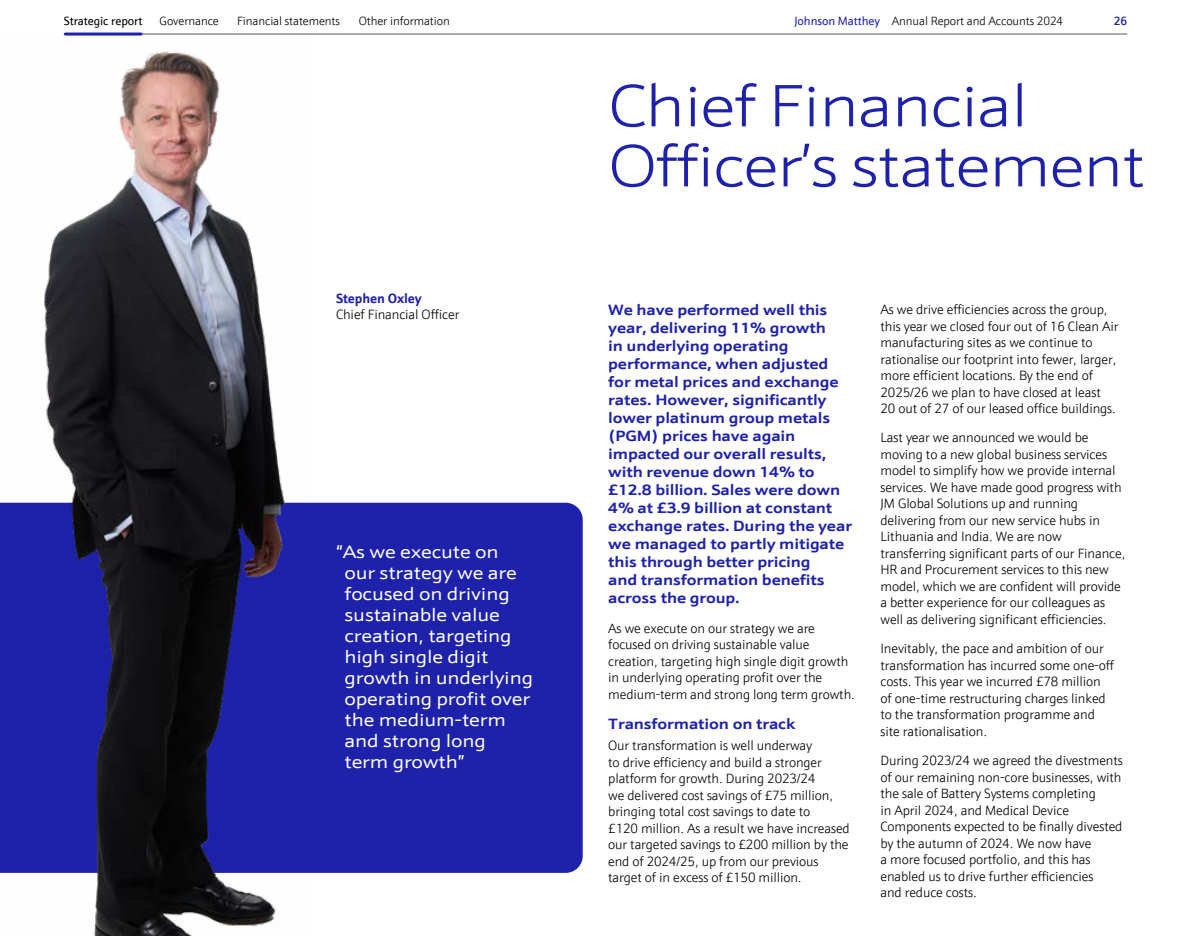
<style>
.page{position:relative;width:1191px;height:936px;background:#fff}
.page>*{position:absolute;margin:0;border:0;box-sizing:border-box;transform-origin:0 0}
.t1{font:300 60px/60px "JM Sans Extended";letter-spacing:-.03em;color:#1e22aa}
.t2{font:18px/21px "JM Sans Extended";letter-spacing:-.01em;color:#fff}
.t3{font:700 15px/18px "JM Sans Extended";letter-spacing:-.01em;color:#1e22aa}
.t4{font:300 13.5px/16.5px "JM Sans";letter-spacing:-.01em;color:#000}
.t5{font:700 13.5px "JM Sans";letter-spacing:-.01em;color:#1e22aa}
.t6{font:300 12px "JM Sans";letter-spacing:-.01em;color:#000}
.t7{font:12px "JM Sans";letter-spacing:-.01em;color:#000}
.t8{font:500 12px "JM Sans";color:#1e22aa}
.s1{font-weight:400;color:#1e22aa}
</style>
<div class="page">
<div style="left:310px;top:502px;width:273px;height:370px;background:#1e22aa"></div>
<img style="left:0;top:51px;width:310px;height:884px">
<hr style="left:64px;top:34px;width:1063px;height:1px;background:#575756">
<hr style="left:65px;top:33px;width:76px;height:3px;background:#1e22aa">
<p class="t7" style="left:64px;top:13px;width:80px">Strategic report</p>
<p class="t6" style="left:160px;top:13px;width:61px">Governance</p>
<p class="t6" style="left:237px;top:13px;width:104px">Financial statements</p>
<p class="t6" style="left:359px;top:13px;width:92px">Other information</p>
<p class="t6" style="left:794px;top:13px;width:270px"><span class="s1">Johnson Matthey</span> Annual Report and Accounts 2024</p>
<p class="t8" style="left:1113px;top:13px;width:15px">26</p>
<p class="t5" style="left:336px;top:289px;width:87px">Stephen Oxley</p>
<p class="t4" style="left:336px;top:306px;width:125px">Chief Financial Officer</p>
<h2 class="t2" style="left:344px;top:541px;width:190px;text-indent:-8px">“As we execute on our strategy we are focused on driving sustainable value creation, targeting high single digit growth in underlying operating profit over the medium-term and strong long term growth”</h2>
<h1 class="t1" style="left:608px;top:77px;width:539px">Chief Financial<br>Officer’s statement</h1>
<p class="t3" style="left:608px;top:301px;width:245px">We have performed well this year, delivering 11% growth<br>in underlying operating performance, when adjusted for metal prices and exchange rates. However, significantly lower platinum group metals (PGM) prices have again impacted our overall results, with revenue down 14% to £12.8 billion. Sales were down<br>4% at £3.9 billion at constant exchange rates. During the year we managed to partly mitigate this through better pricing<br>and transformation benefits across the group.</p>
<p class="t4" style="left:608px;top:619px;width:248px">As we execute on our strategy we are focused on driving sustainable value creation, targeting high single digit growth in underlying operating profit over the medium-term and strong long term growth.</p>
<p class="t3" style="left:608px;top:715px;width:188px">Transformation on track</p>
<p class="t4" style="left:608px;top:737px;width:243px">Our transformation is well underway<br>to drive efficiency and build a stronger platform for growth. During 2023/24<br>we delivered cost savings of £75 million, bringing total cost savings to date to<br>£120 million. As a result we have increased our targeted savings to £200 million by the end of 2024/25, up from our previous target of in excess of £150 million.</p>
<p class="t4" style="left:880px;top:301px;width:240px">As we drive efficiencies across the group, this year we closed four out of 16 Clean Air manufacturing sites as we continue to rationalise our footprint into fewer, larger, more efficient locations. By the end of 2025/26 we plan to have closed at least 20 out of 27 of our leased office buildings.</p>
<p class="t4" style="left:880px;top:429px;width:246px">Last year we announced we would be moving to a new global business services model to simplify how we provide internal services. We have made good progress with JM Global Solutions up and running delivering from our new service hubs in Lithuania and India. We are now transferring significant parts of our Finance, HR and Procurement services to this new model, which we are confident will provide a better experience for our colleagues as well as delivering significant efficiencies.</p>
<p class="t4" style="left:880px;top:640px;width:235px">Inevitably, the pace and ambition of our transformation has incurred some one-off costs. This year we incurred £78 million of one-time restructuring charges linked to the transformation programme and site rationalisation.</p>
<p class="t4" style="left:880px;top:752px;width:244px">During 2023/24 we agreed the divestments of our remaining non-core businesses, with the sale of Battery Systems completing<br>in April 2024, and Medical Device Components expected to be finally divested by the autumn of 2024. We now have<br>a more focused portfolio, and this has enabled us to drive further efficiencies<br>and reduce costs.</p>
</div>
